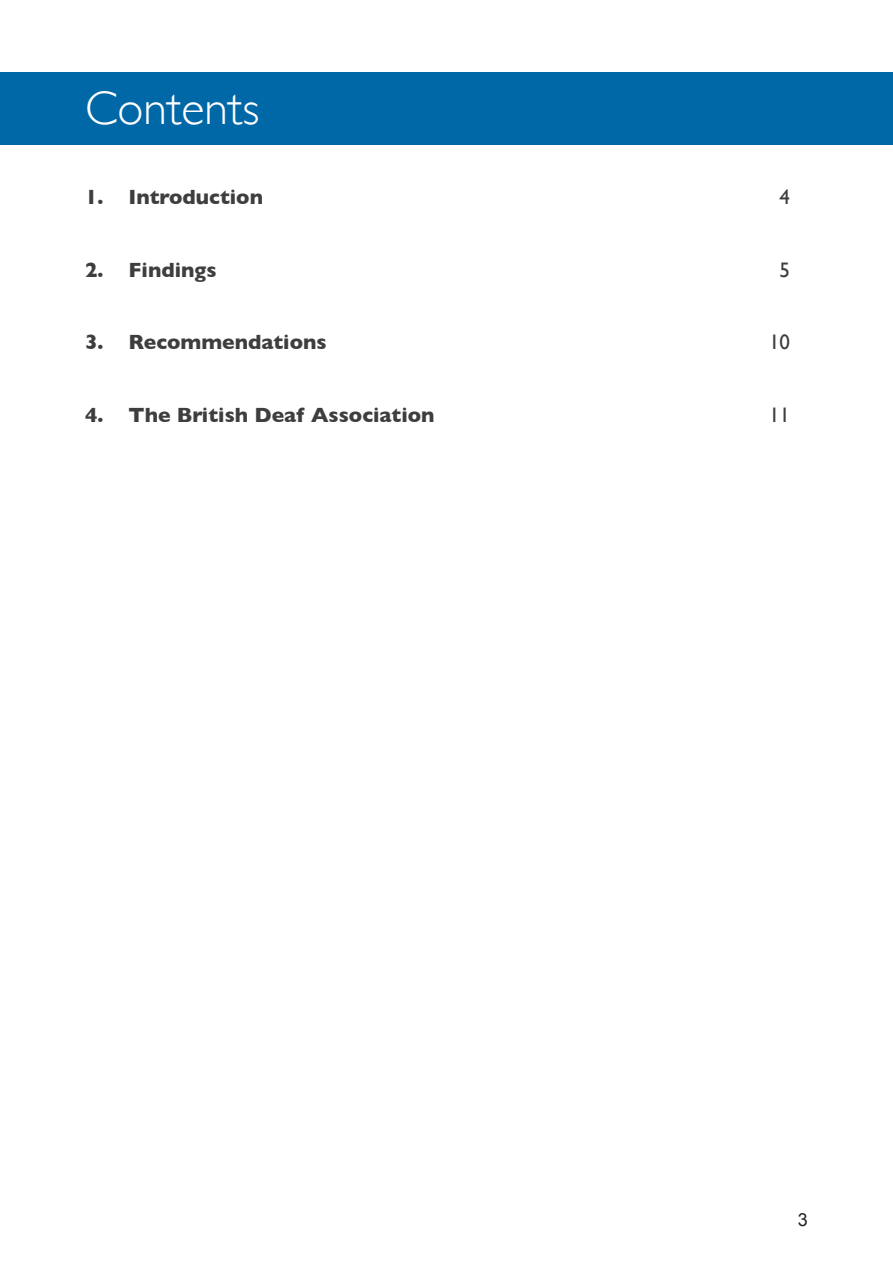
<style>
.page{position:relative;width:893px;height:1263px;background:#fff}
.page>*{position:absolute;margin:0;border:0;box-sizing:border-box;transform-origin:0 0}
.t1{font:300 48px "Gill Sans";color:#fff}
.t2{font:700 21px "Gill Sans";color:#3e3e3f}
.t3{font:21px "Gill Sans";color:#3e3e3f}
.t4{font:18px "Arial";color:#231f20}
</style>
<div class="page">
<div style="left:0;top:72px;width:893px;height:73px;background:#0068a7"></div>
<h1 class="t1" style="left:85px;top:70px;width:176px">Contents</h1>
<p class="t2" style="left:85px;top:180px;width:180px">1. Introduction</p>
<p class="t3" style="left:780px;top:184px;width:12px">4</p>
<p class="t2" style="left:85px;top:253px;width:133px">2. Findings</p>
<p class="t3" style="left:780px;top:257px;width:12px">5</p>
<p class="t2" style="left:85px;top:326px;width:243px">3. Recommendations</p>
<p class="t3" style="left:769px;top:330px;width:22px">10</p>
<p class="t2" style="left:85px;top:398px;width:351px">4. The British Deaf Association</p>
<p class="t3" style="left:769px;top:403px;width:22px">11</p>
<p class="t4" style="left:798px;top:1208px;width:12px">3</p>
</div>
